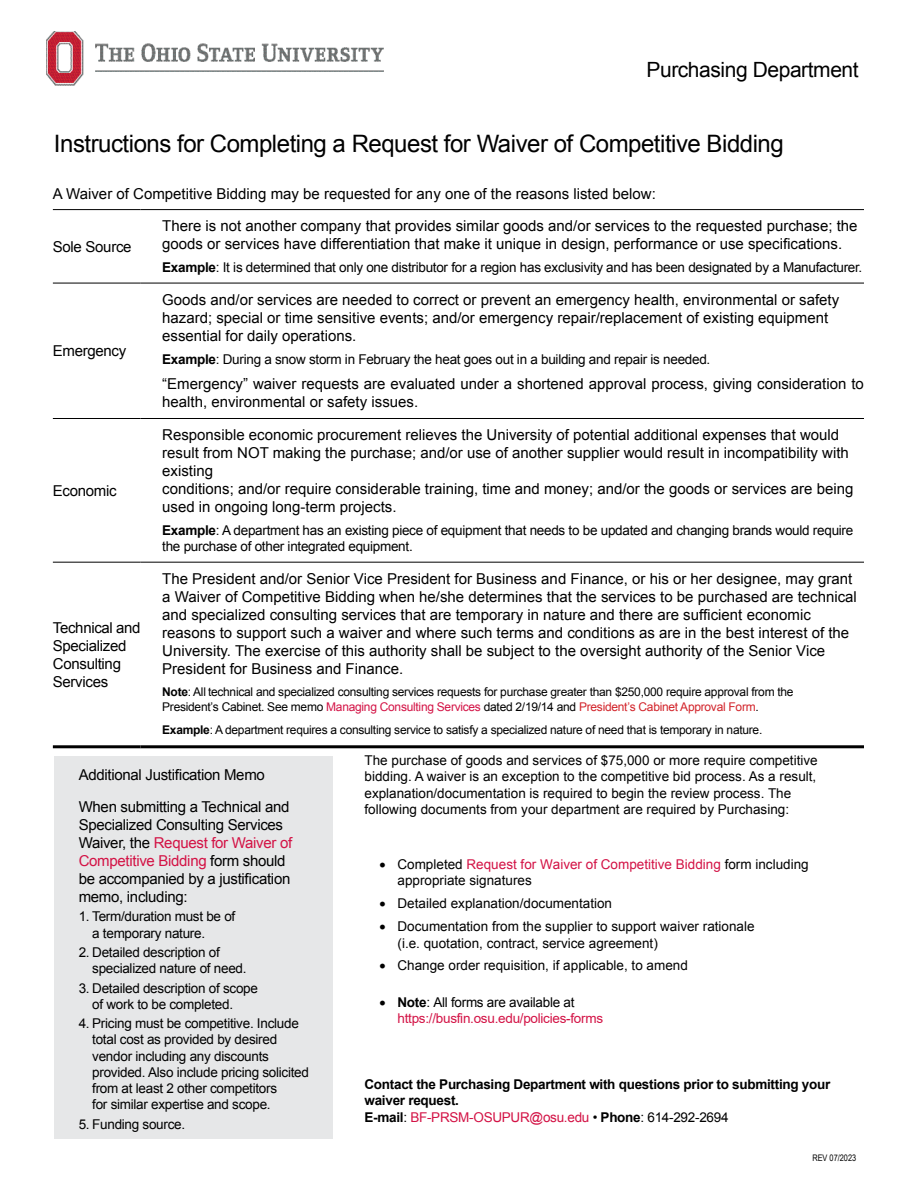
<style>
.page{position:relative;width:918px;height:1188px;background:#fff}
.page>*{position:absolute;margin:0;border:0;box-sizing:border-box;transform-origin:0 0}
.t1{font:24px "Arial";letter-spacing:-.02em;color:#000}
.t2{font:21px "Arial";letter-spacing:-.02em;color:#000}
.t3{font:15px/18px "Arial";color:#000}
.t4{font:15px/18px "Arial";letter-spacing:-.02em;color:#000}
.t5{font:13.5px/16.2px "Arial";letter-spacing:-.02em;color:#000}
.t6{font:13.5px/16.2px "Arial";color:#000}
.t7{font:700 13.5px/16.2px "Arial";letter-spacing:-.02em;color:#000}
.t8{font:13.5px/16.2px "Arial";letter-spacing:-.02em;color:#d31245}
.t9{font:13.5px "Arial";letter-spacing:-.02em;color:#d31245}
.t10{font:12px/15.6px "Arial";letter-spacing:-.02em;color:#000}
.t11{font:9px "Arial Narrow";color:#000}
.s1{font-weight:700}
.s2{color:#d31245}
.s3{color:#d2232a}
.s4{color:#000}
.s5{font-weight:700;color:#000}
</style>
<div class="page">
<div style="left:54px;top:756px;width:279px;height:382px;background:#e6e7e8"></div>
<hr style="left:53px;top:209px;width:88px;height:1px;background:#000">
<hr style="left:141px;top:209px;width:723px;height:1px;background:#000">
<hr style="left:53px;top:283px;width:88px;height:1px;background:#000">
<hr style="left:141px;top:283px;width:723px;height:1px;background:#000">
<hr style="left:53px;top:418px;width:88px;height:1px;background:#000">
<hr style="left:141px;top:418px;width:723px;height:1px;background:#000">
<hr style="left:53px;top:562px;width:88px;height:1px;background:#000">
<hr style="left:141px;top:562px;width:723px;height:1px;background:#000">
<hr style="left:53px;top:745px;width:88px;height:3px;background:#000">
<hr style="left:141px;top:745px;width:723px;height:3px;background:#000">
<img style="left:46px;top:31px;width:338px;height:54px">
<p class="t2" style="left:646px;top:56px;width:214px">Purchasing Department</p>
<h1 class="t1" style="left:54px;top:128px;width:731px">Instructions for Completing a Request for Waiver of Competitive Bidding</h1>
<p class="t3" style="left:53px;top:185px;width:605px">A Waiver of Competitive Bidding may be requested for any one of the reasons listed below:</p>
<p class="t3" style="left:162px;top:217px;width:697px">There is not another company that provides similar goods and/or services to the requested purchase; the</p>
<h2 class="t4" style="left:53px;top:238px;width:80px">Sole Source</h2>
<p class="t3" style="left:162px;top:235px;width:682px">goods or services have differentiation that make it unique in design, performance or use specifications.</p>
<p class="t5" style="left:162px;top:260px;width:702px"><span class="s1">Example</span>: It is determined that only one distributor for a region has exclusivity and has been designated by a Manufacturer.</p>
<p class="t3" style="left:162px;top:291px;width:678px">Goods and/or services are needed to correct or prevent an emergency health, environmental or safety hazard; special or time sensitive events; and/or emergency repair/replacement of existing equipment essential for daily operations.</p>
<h2 class="t4" style="left:53px;top:342px;width:75px">Emergency</h2>
<p class="t5" style="left:162px;top:352px;width:550px"><span class="s1">Example</span>: During a snow storm in February the heat goes out in a building and repair is needed.</p>
<p class="t3" style="left:162px;top:375px;width:703px">“Emergency” waiver requests are evaluated under a shortened approval process, giving consideration to health, environmental or safety issues.</p>
<p class="t3" style="left:162px;top:426px;width:688px">Responsible economic procurement relieves the University of potential additional expenses that would result from NOT making the purchase; and/or use of another supplier would result in incompatibility with existing</p>
<h2 class="t4" style="left:53px;top:482px;width:65px">Economic</h2>
<p class="t3" style="left:162px;top:480px;width:693px">conditions; and/or require considerable training, time and money; and/or the goods or services are being used in ongoing long-term projects.</p>
<p class="t5" style="left:162px;top:522px;width:693px"><span class="s1">Example</span>: A department has an existing piece of equipment that needs to be updated and changing brands would require the purchase of other integrated equipment.</p>
<p class="t3" style="left:162px;top:570px;width:696px">The President and/or Senior Vice President for Business and Finance, or his or her designee, may grant a Waiver of Competitive Bidding when he/she determines that the services to be purchased are technical and specialized consulting services that are temporary in nature and there are sufficient economic</p>
<h2 class="t4" style="left:53px;top:619px;width:89px">Technical and</h2>
<p class="t3" style="left:162px;top:624px;width:688px">reasons to support such a waiver and where such terms and conditions as are in the best interest of the</p>
<h2 class="t4" style="left:53px;top:637px;width:75px">Specialized</h2>
<p class="t3" style="left:162px;top:642px;width:664px">University. The exercise of this authority shall be subject to the oversight authority of the Senior Vice</p>
<h2 class="t4" style="left:53px;top:655px;width:70px">Consulting</h2>
<p class="t3" style="left:162px;top:660px;width:242px">President for Business and Finance.</p>
<h2 class="t4" style="left:53px;top:673px;width:57px">Services</h2>
<p class="t10" style="left:162px;top:684px;width:633px"><span class="s1">Note</span>: All technical and specialized consulting services requests for purchase greater than $250,000 require approval from the<br>President’s Cabinet. See memo <span class="s2">Managing Consulting Services</span> dated 2/19/14 and <span class="s3">President’s Cabinet Approval Form</span>.</p>
<p class="t10" style="left:162px;top:722px;width:602px"><span class="s1">Example</span>: A department requires a consulting service to satisfy a specialized nature of need that is temporary in nature.</p>
<p class="t4" style="left:79px;top:766px;width:188px">Additional Justification Memo</p>
<p class="t4" style="left:79px;top:798px;width:215px">When submitting a Technical and<br>Specialized Consulting Services<br>Waiver, the <span class="s2">Request for Waiver of<br>Competitive Bidding</span> form should be accompanied by a justification memo, including:</p>
<p class="t5" style="left:92px;top:909px;width:145px;text-indent:-14px">1. Term/duration must be of a temporary nature.</p>
<p class="t5" style="left:92px;top:944px;width:156px;text-indent:-14px">2. Detailed description of specialized nature of need.</p>
<p class="t5" style="left:92px;top:980px;width:167px;text-indent:-14px">3. Detailed description of scope of work to be completed.</p>
<p class="t5" style="left:92px;top:1016px;width:218px;text-indent:-14px">4. Pricing must be competitive. Include total cost as provided by desired vendor including any discounts provided. Also include pricing solicited from at least 2 other competitors<br>for similar expertise and scope.</p>
<p class="t5" style="left:79px;top:1116px;width:108px">5. Funding source.</p>
<p class="t6" style="left:365px;top:753px;width:455px">The purchase of goods and services of $75,000 or more require competitive bidding. A waiver is an exception to the competitive bid process. As a result, explanation/documentation is required to begin the review process. The following documents from your department are required by Purchasing:</p>
<p class="t6" style="left:398px;top:857px;width:413px;text-indent:-18px">• Completed <span class="s2">Request for Waiver of Competitive Bidding</span> form including appropriate signatures</p>
<p class="t6" style="left:380px;top:896px;width:234px">• Detailed explanation/documentation</p>
<p class="t6" style="left:398px;top:919px;width:359px;text-indent:-18px">• Documentation from the supplier to support waiver rationale (i.e. quotation, contract, service agreement)</p>
<p class="t6" style="left:380px;top:958px;width:310px">• Change order requisition, if applicable, to amend</p>
<p class="t8" style="left:398px;top:994px;width:207px;text-indent:-18px"><span class="s4">•</span> <span class="s5">Note</span><span class="s4">: All forms are available at </span>https://busfin.osu.edu/policies-forms</p>
<p class="t7" style="left:365px;top:1077px;width:467px">Contact the Purchasing Department with questions prior to submitting your waiver request.</p>
<p class="t9" style="left:365px;top:1108px;width:226px"><span class="s5">E-mail</span><span class="s4">:</span> BF-PRSM-OSUPUR@osu.edu</p>
<p class="t5" style="left:601px;top:1109px;width:129px"><span class="s1">Phone</span>: 614-292-2694</p>
<p class="t11" style="left:812px;top:1151px;width:45px">REV 07/2023</p>
</div>
